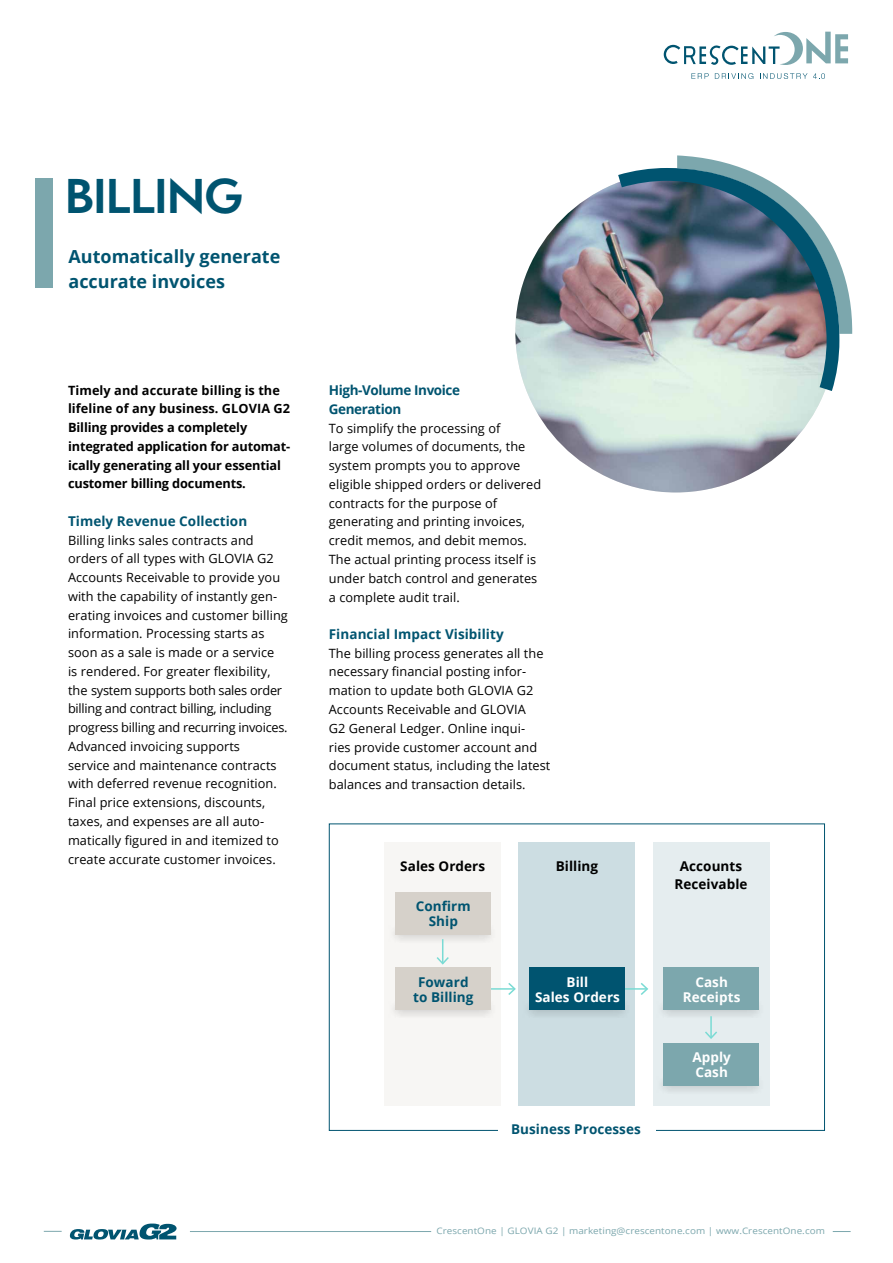
<style>
.page{position:relative;width:893px;height:1263px;background:#fff}
.page>*{position:absolute;margin:0;border:0;box-sizing:border-box;transform-origin:0 0}
.t1{font:700 45px "Semplicita Pro";letter-spacing:-.02em;color:#005470}
.t2{font:700 18px/25.5px "Open Sans";color:#005470}
.t3{font:700 13.5px/15px "Open Sans";letter-spacing:.005em;color:#005470;text-align:center}
.t4{font:700 13.5px/18px "Open Sans";letter-spacing:.005em;color:#000;text-align:center}
.t5{font:700 13.5px/15px "Open Sans";letter-spacing:.005em;color:#fff;text-align:center}
.t6{font:700 13.5px/18.8px "Open Sans";letter-spacing:-.03em;color:#005470}
.t7{font:12.75px/18.8px "Open Sans";letter-spacing:.005em;color:#000}
.t8{font:700 12.75px/18.8px "Open Sans";letter-spacing:-.01em;color:#000}
.t9{font:9px "Open Sans";letter-spacing:.005em;color:#7ca7ad;scale:1.1 1}
</style>
<div class="page">
<svg style="left:69px;top:1223px;width:108px;height:16px"></svg>
<svg style="left:833px;top:1231px;width:18px;height:1px"></svg>
<svg style="left:44px;top:1231px;width:18px;height:1px"></svg>
<svg style="left:691px;top:73px;width:18px;height:6px"></svg>
<svg style="left:715px;top:73px;width:38px;height:6px"></svg>
<svg style="left:760px;top:73px;width:47px;height:6px"></svg>
<svg style="left:813px;top:73px;width:12px;height:6px"></svg>
<svg style="left:664px;top:32px;width:184px;height:33px"></svg>
<hr style="left:190px;top:1231px;width:241px;height:1px;background:#7ca7ad">
<div style="left:35px;top:179px;width:18px;height:109px;background:#7ca7ad"></div>
<img style="left:515px;top:172px;width:321px;height:320px;border-radius:160px">
<svg style="left:677px;top:155px;width:175px;height:179px"></svg>
<img style="left:618px;top:168px;width:221px;height:223px">
<div style="left:384px;top:842px;width:117px;height:263px;background:#f7f6f4"></div>
<div style="left:518px;top:842px;width:117px;height:263px;background:#ccdde2"></div>
<div style="left:653px;top:842px;width:116px;height:263px;background:#e5edef"></div>
<div style="left:388px;top:924px;width:109px;height:19px;background:#000;opacity:.8"></div>
<div style="left:395px;top:892px;width:96px;height:43px;background:#d6d1ca"></div>
<div style="left:656px;top:999px;width:110px;height:20px;background:#000;opacity:.8"></div>
<div style="left:663px;top:968px;width:96px;height:42px;background:#7ca7ad"></div>
<div style="left:656px;top:1075px;width:110px;height:19px;background:#000;opacity:.8"></div>
<div style="left:663px;top:1043px;width:96px;height:42px;background:#7ca7ad"></div>
<hr style="left:618px;top:988px;width:29px;height:2px;background:#7adbd4">
<svg style="left:639px;top:983px;width:9px;height:12px"></svg>
<hr style="left:489px;top:988px;width:26px;height:2px;background:#7adbd4">
<svg style="left:507px;top:983px;width:9px;height:12px"></svg>
<svg style="left:435px;top:939px;width:15px;height:26px"></svg>
<hr style="left:710px;top:1016px;width:2px;height:22px;background:#7adbd4">
<svg style="left:705px;top:1030px;width:12px;height:9px"></svg>
<div style="left:522px;top:999px;width:109px;height:20px;background:#000;opacity:.8"></div>
<div style="left:529px;top:968px;width:96px;height:42px;background:#005470"></div>
<div style="left:388px;top:999px;width:109px;height:20px;background:#000;opacity:.8"></div>
<div style="left:395px;top:968px;width:96px;height:42px;background:#d6d1ca"></div>
<h1 class="t1" style="left:65px;top:162px;width:180px">BILLING</h1>
<h2 class="t2" style="left:69px;top:243px;width:213px">Automatically generate accurate invoices</h2>
<p class="t8" style="left:68px;top:380px;width:224px">Timely and accurate billing is the lifeline of any business. GLOVIA G2<br>Billing provides a completely integrated application for automat&shy;ically generating all your essential customer billing documents.</p>
<p class="t3" style="left:68px;top:513px;width:181px">Timely Revenue Collection</p>
<p class="t7" style="left:68px;top:530px;width:221px">Billing links sales contracts and orders of all types with GLOVIA G2<br>Accounts Receivable to provide you with the capability of instantly gen&shy;erating invoices and customer billing information. Processing starts as soon as a sale is made or a service<br>is rendered. For greater flexibility, the system supports both sales order billing and contract billing, including progress billing and recurring invoices.<br>Advanced invoicing supports<br>service and maintenance contracts with deferred revenue recognition.<br>Final price extensions, discounts, taxes, and expenses are all auto&shy;matically figured in and itemized to create accurate customer invoices.</p>
<p class="t6" style="left:329px;top:381px;width:133px">High-Volume Invoice<br>Generation</p>
<p class="t7" style="left:329px;top:418px;width:214px">To simplify the processing of<br>large volumes of documents, the system prompts you to approve eligible shipped orders or delivered contracts for the purpose of generating and printing invoices, credit memos, and debit memos.<br>The actual printing process itself is under batch control and generates a complete audit trail.</p>
<p class="t3" style="left:329px;top:626px;width:176px">Financial Impact Visibility</p>
<p class="t7" style="left:329px;top:643px;width:223px">The billing process generates all the necessary financial posting infor&shy;mation to update both GLOVIA G2<br>Accounts Receivable and GLOVIA<br>G2 General Ledger. Online inqui-<br>ries provide customer account and document status, including the latest balances and transaction details.</p>
<p class="t4" style="left:400px;top:857px;width:86px">Sales Orders</p>
<p class="t4" style="left:556px;top:857px;width:44px">Billing</p>
<p class="t4" style="left:675px;top:857px;width:75px">Accounts<br>Receivable</p>
<p class="t3" style="left:416px;top:898px;width:56px">Confirm<br>Ship</p>
<p class="t3" style="left:413px;top:974px;width:62px">Foward to Billing</p>
<p class="t5" style="left:535px;top:974px;width:86px">Bill<br>Sales Orders</p>
<p class="t3" style="left:511px;top:1121px;width:131px">Business Processes</p>
<p class="t5" style="left:683px;top:974px;width:59px">Cash<br>Receipts</p>
<p class="t5" style="left:692px;top:1049px;width:40px;text-align:left">Apply<br>Cash</p>
<p class="t9" style="left:436px;top:1224px;width:355px">CrescentOne | GLOVIA G2 | marketing@crescentone.com | www.CrescentOne.com</p>
</div>
